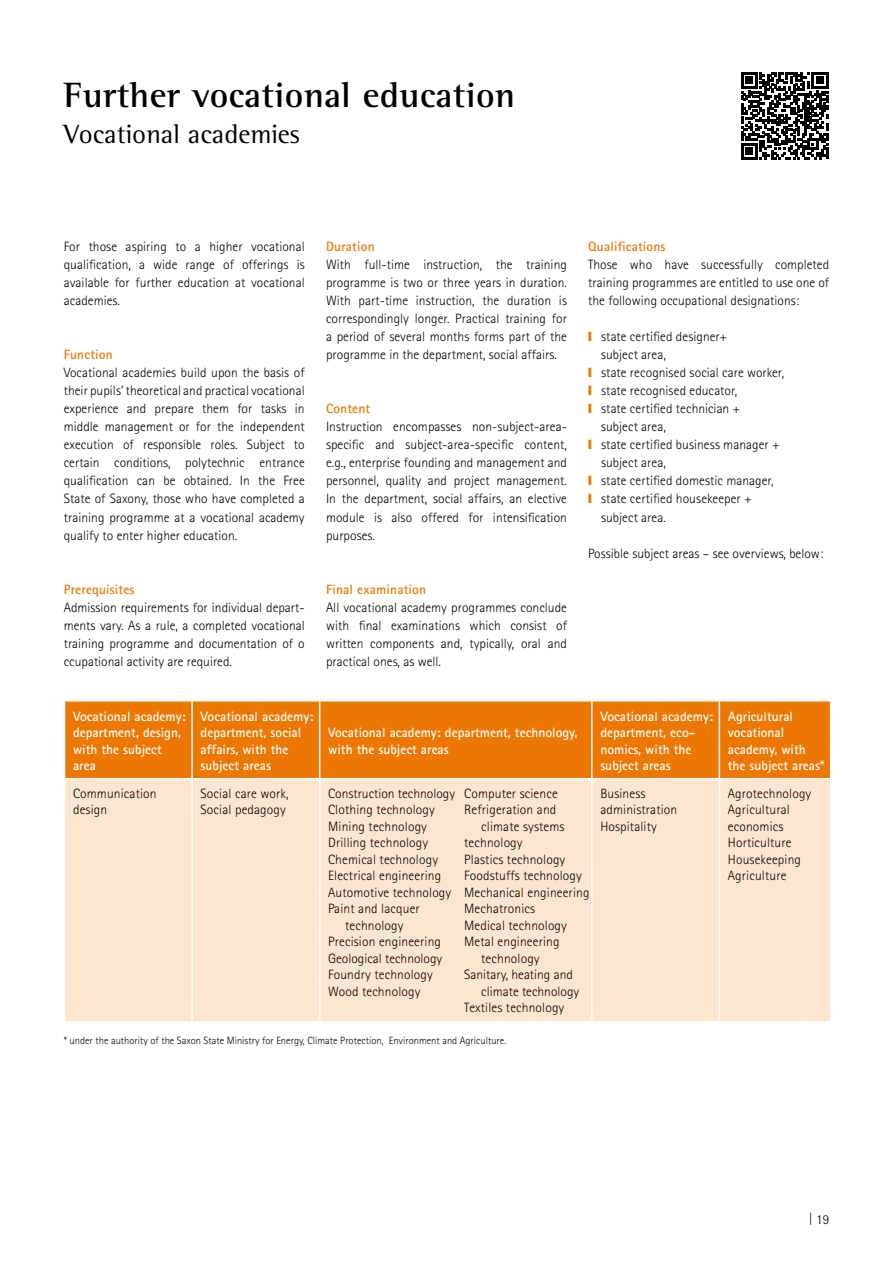
<style>
.page{position:relative;width:893px;height:1263px;background:#fff}
.page>*{position:absolute;margin:0;border:0;box-sizing:border-box;transform-origin:0 0}
.Headline_Innen{font:700 36px "Rotis Semi Serif";letter-spacing:.01em;color:#000}
.Subline_Innen{font:27px "Rotis Semi Serif";color:#000}
.Fließtext_9pt{font:300 13.5px/18px "Rotis Sans Serif";letter-spacing:.01em;color:#000}
.Fließtext_fett_9pt{font:700 13.5px/16.5px "Rotis Sans Serif";color:#fff}
.Fließtext_fett_9pt-2{font:700 13.5px "Rotis Sans Serif";letter-spacing:.01em;color:#ed7703}
.Fließtext_9pt-2{font:300 10.5px "Rotis Sans Serif";color:#000}
.s1{color:#ed7703}
</style>
<div class="page">
<div style="left:65px;top:701px;width:765px;height:77px;background:#ed7703"></div>
<div style="left:65px;top:779px;width:765px;height:242px;background:#fde6d0"></div>
<hr style="left:319px;top:701px;width:1px;height:77px;background:#fff">
<hr style="left:591px;top:701px;width:2px;height:77px;background:#fff">
<hr style="left:719px;top:701px;width:1px;height:77px;background:#fff">
<hr style="left:319px;top:779px;width:1px;height:242px;background:#fff">
<hr style="left:591px;top:779px;width:2px;height:242px;background:#fff">
<hr style="left:719px;top:779px;width:1px;height:242px;background:#fff">
<hr style="left:191px;top:701px;width:2px;height:77px;background:#fff">
<hr style="left:191px;top:779px;width:2px;height:242px;background:#fff">
<svg style="left:741px;top:72px;width:87px;height:87px"></svg>
<h1 class="Headline_Innen" style="left:64px;top:74px;width:453px">Further vocational education</h1>
<h2 class="Subline_Innen" style="left:64px;top:119px;width:238px">Vocational academies</h2>
<p class="Fließtext_9pt" style="left:64px;top:238px;width:242px;text-align:justify">For those aspiring to a higher vocational qualification, a wide range of offerings is available for further education at vocational academies.</p>
<p class="Fließtext_fett_9pt-2" style="left:64px;top:346px;width:50px">Function</p>
<p class="Fließtext_9pt" style="left:64px;top:364px;width:242px;text-align:justify">Vocational academies build upon the basis of their pupils’ theoretical and practical vocational experience and prepare them for tasks in middle management or for the independent execution of responsible roles. Subject to certain conditions, polytechnic entrance qualification can be obtained. In the Free State of Saxony, those who have completed a training programme at a vocational academy qualify to enter higher education.</p>
<p class="Fließtext_fett_9pt-2" style="left:64px;top:580px;width:72px">Prerequisites</p>
<p class="Fließtext_9pt" style="left:64px;top:598px;width:242px;text-align:justify">Admission requirements for individual depart&shy;ments vary. As a rule, a completed vocational training programme and documentation of o ccupational activity are required.</p>
<p class="Fließtext_fett_9pt-2" style="left:326px;top:238px;width:50px">Duration</p>
<p class="Fließtext_9pt" style="left:326px;top:256px;width:242px;text-align:justify">With full-time instruction, the training programme is two or three years in duration.<br>With part-time instruction, the duration is correspondingly longer. Practical training for a period of several months forms part of the programme in the department, social affairs.</p>
<p class="Fließtext_fett_9pt-2" style="left:326px;top:400px;width:46px">Content</p>
<p class="Fließtext_9pt" style="left:326px;top:418px;width:242px;text-align:justify">Instruction encompasses non-subject-area&shy;specific and subject-area-specific content, e.g., enterprise founding and management and personnel, quality and project management.<br>In the department, social affairs, an elective module is also offered for intensification purposes.</p>
<p class="Fließtext_fett_9pt-2" style="left:326px;top:580px;width:102px">Final examination</p>
<p class="Fließtext_9pt" style="left:326px;top:598px;width:242px;text-align:justify">All vocational academy programmes conclude with final examinations which consist of written components and, typically, oral and practical ones, as well.</p>
<p class="Fließtext_fett_9pt-2" style="left:588px;top:238px;width:79px">Qualifications</p>
<p class="Fließtext_9pt" style="left:588px;top:256px;width:242px;text-align:justify">Those who have successfully completed training programmes are entitled to use one of the following occupational designations:</p>
<p class="Fließtext_9pt" style="left:601px;top:328px;width:128px;text-indent:-13px"><span class="s1">❙</span> state certified designer+ subject area,</p>
<p class="Fließtext_9pt" style="left:588px;top:364px;width:197px"><span class="s1">❙</span> state recognised social care worker,</p>
<p class="Fließtext_9pt" style="left:588px;top:382px;width:151px"><span class="s1">❙</span> state recognised educator,</p>
<p class="Fließtext_9pt" style="left:601px;top:400px;width:141px;text-indent:-13px"><span class="s1">❙</span> state certified technician + subject area,</p>
<p class="Fließtext_9pt" style="left:601px;top:436px;width:180px;text-indent:-13px"><span class="s1">❙</span> state certified business manager + subject area,</p>
<p class="Fließtext_9pt" style="left:588px;top:472px;width:187px"><span class="s1">❙</span> state certified domestic manager,</p>
<p class="Fließtext_9pt" style="left:601px;top:490px;width:152px;text-indent:-13px"><span class="s1">❙</span> state certified housekeeper + subject area.</p>
<p class="Fließtext_9pt" style="left:588px;top:544px;width:237px">Possible subject areas – see overviews, below:</p>
<p class="Fließtext_fett_9pt" style="left:73px;top:708px;width:114px">Vocational academy: department, design, with the subject area</p>
<p class="Fließtext_fett_9pt" style="left:201px;top:708px;width:114px">Vocational academy: department, social affairs, with the subject areas</p>
<p class="Fließtext_fett_9pt" style="left:328px;top:724px;width:251px">Vocational academy: department, technology, with the subject areas</p>
<p class="Fließtext_fett_9pt" style="left:600px;top:708px;width:114px">Vocational academy: department, eco&shy;nomics, with the subject areas</p>
<p class="Fließtext_fett_9pt" style="left:728px;top:708px;width:98px">Agricultural vocational academy, with the subject areas*</p>
<p class="Fließtext_9pt" style="left:73px;top:785px;width:85px;line-height:16.5px">Communication design</p>
<p class="Fließtext_9pt" style="left:201px;top:784px;width:90px">Social care work,</p>
<p class="Fließtext_9pt" style="left:201px;top:800px;width:87px">Social pedagogy</p>
<p class="Fließtext_9pt" style="left:328px;top:784px;width:128px">Construction technology</p>
<p class="Fließtext_9pt" style="left:328px;top:800px;width:108px">Clothing technology</p>
<p class="Fließtext_9pt" style="left:328px;top:817px;width:100px">Mining technology</p>
<p class="Fließtext_9pt" style="left:328px;top:833px;width:102px">Drilling technology</p>
<p class="Fließtext_9pt" style="left:328px;top:850px;width:111px">Chemical technology</p>
<p class="Fließtext_9pt" style="left:328px;top:866px;width:115px">Electrical engineering</p>
<p class="Fließtext_9pt" style="left:328px;top:883px;width:125px">Automotive technology</p>
<p class="Fließtext_9pt" style="left:328px;top:900px;width:93px;line-height:16.5px;text-align:center">Paint and lacquer technology</p>
<p class="Fließtext_9pt" style="left:328px;top:932px;width:114px">Precision engineering</p>
<p class="Fließtext_9pt" style="left:328px;top:949px;width:116px">Geological technology</p>
<p class="Fließtext_9pt" style="left:328px;top:965px;width:106px">Foundry technology</p>
<p class="Fließtext_9pt" style="left:328px;top:982px;width:94px">Wood technology</p>
<p class="Fließtext_9pt" style="left:464px;top:784px;width:95px">Computer science</p>
<p class="Fließtext_9pt" style="left:464px;top:800px;width:94px">Refrigeration and</p>
<p class="Fließtext_9pt" style="left:481px;top:817px;width:85px">climate systems</p>
<p class="Fließtext_9pt" style="left:464px;top:833px;width:60px">technology</p>
<p class="Fließtext_9pt" style="left:464px;top:850px;width:103px">Plastics technology</p>
<p class="Fließtext_9pt" style="left:464px;top:866px;width:119px">Foodstuffs technology</p>
<p class="Fließtext_9pt" style="left:464px;top:883px;width:127px">Mechanical engineering</p>
<p class="Fließtext_9pt" style="left:464px;top:899px;width:72px">Mechatronics</p>
<p class="Fließtext_9pt" style="left:464px;top:916px;width:104px">Medical technology</p>
<p class="Fließtext_9pt" style="left:464px;top:933px;width:97px;line-height:16.5px;text-align:center">Metal engineering technology</p>
<p class="Fließtext_9pt" style="left:481px;top:966px;width:99px;line-height:16.5px;text-indent:-17px">Sanitary, heating and climate technology</p>
<p class="Fließtext_9pt" style="left:464px;top:998px;width:102px">Textiles technology</p>
<p class="Fließtext_9pt-2" style="left:64px;top:1034px;width:444px">* under the authority of the Saxon State Ministry for Energy, Climate Protection, Environment and Agriculture.</p>
<p class="Fließtext_9pt" style="left:600px;top:785px;width:78px;line-height:16.5px">Business administration</p>
<p class="Fließtext_9pt" style="left:600px;top:817px;width:58px">Hospitality</p>
<p class="Fließtext_9pt" style="left:728px;top:784px;width:85px">Agrotechnology</p>
<p class="Fließtext_9pt" style="left:728px;top:801px;width:63px;line-height:16.5px">Agricultural economics</p>
<p class="Fließtext_9pt" style="left:728px;top:833px;width:65px">Horticulture</p>
<p class="Fließtext_9pt" style="left:728px;top:850px;width:75px">Housekeeping</p>
<p class="Fließtext_9pt" style="left:728px;top:866px;width:60px">Agriculture</p>
<p class="Fließtext_9pt" style="left:808px;top:1210px;width:22px">| 19</p>
</div>
